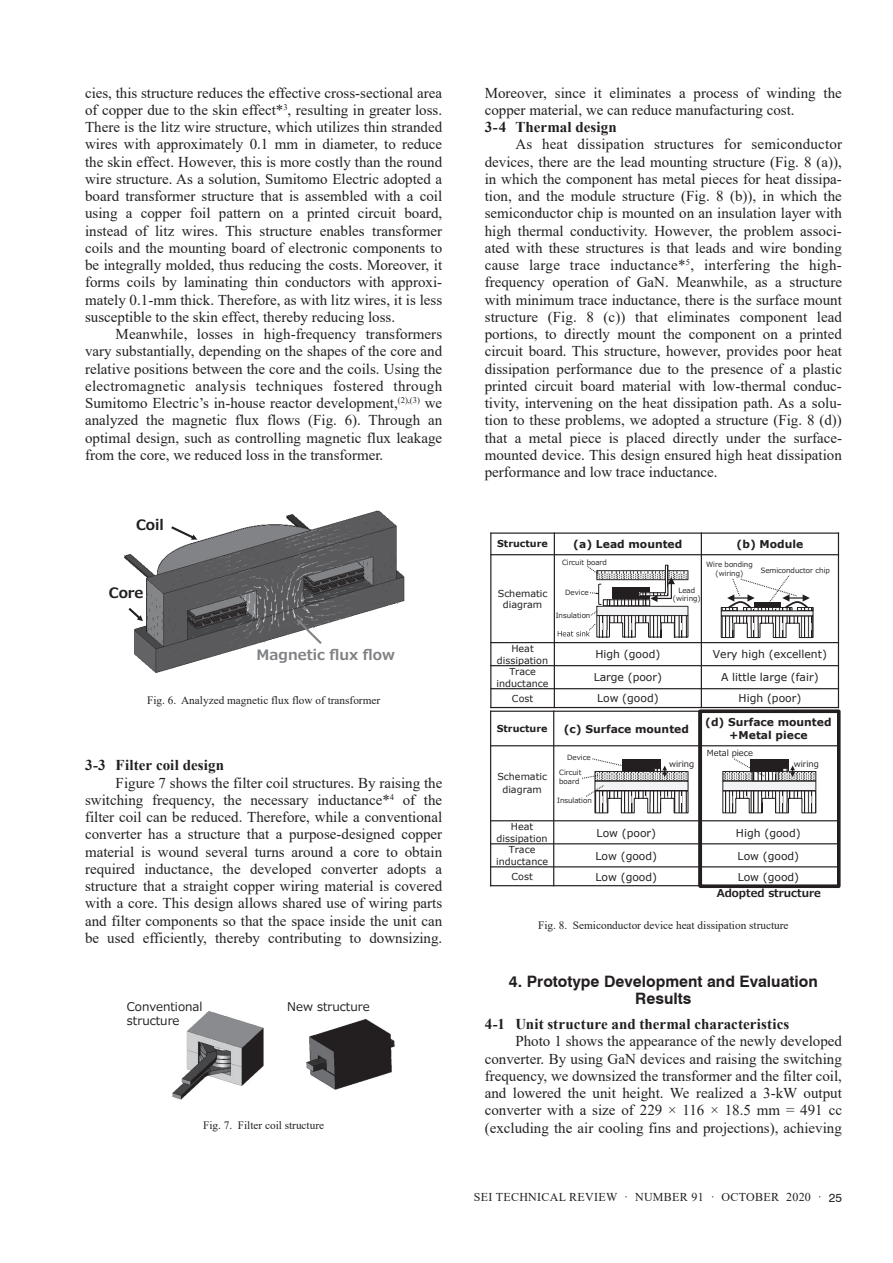
<style>
.page{position:relative;width:893px;height:1263px;background:#fff}
.page>*{position:absolute;margin:0;border:0;box-sizing:border-box;transform-origin:0 0}
.t1{font:700 15.75px/17.2px "Swiss 721 BT";color:#231f20;text-align:center}
.t2{font:15px/17.2px "Times New Roman";color:#231f20;text-align:justify}
.t3{font:700 15px "Times New Roman";letter-spacing:.005em;color:#231f20}
.t4{font:700 14.25px "Meiryo";color:#808285}
.t5{font:700 14.25px "Meiryo";color:#231f20}
.t6{font:12px "Times New Roman";letter-spacing:.025em;color:#231f20}
.t7{font:12px/14.4px "Meiryo";color:#231f20}
.t8{font:11.25px "Times New Roman";color:#231f20}
.t9{font:10.8px "Verdana";color:#231f20}
.t10{font:700 10.8px/12.9px "Verdana";color:#231f20;text-align:center}
.t11{font:700 10.8px "Meiryo";color:#231f20}
.t12{font:9.6px/11.6px "Verdana";color:#231f20;text-align:center}
.t13{font:700 9.6px "Verdana";color:#231f20}
.t14{font:8.4px "Meiryo";color:#231f20}
.t15{font:7.2px/8.7px "Meiryo";color:#231f20;text-align:center}
.s1{font-family:"Swiss 721 BT"}
</style>
<div class="page">
<img style="left:124px;top:510px;width:281px;height:164px">
<svg style="left:297px;top:619px;width:27px;height:27px"></svg>
<svg style="left:169px;top:524px;width:28px;height:17px"></svg>
<svg style="left:126px;top:606px;width:17px;height:15px"></svg>
<img style="left:172px;top:1011px;width:92px;height:89px">
<img style="left:306px;top:1019px;width:89px;height:71px">
<hr style="left:553px;top:711px;width:1px;height:175px;background:#231f20">
<hr style="left:490px;top:745px;width:348px;height:1px;background:#231f20">
<hr style="left:490px;top:820px;width:348px;height:1px;background:#231f20">
<hr style="left:490px;top:843px;width:348px;height:1px;background:#231f20">
<hr style="left:490px;top:866px;width:348px;height:1px;background:#231f20">
<hr style="left:490px;top:711px;width:1px;height:175px;background:#231f20">
<hr style="left:490px;top:711px;width:348px;height:1px;background:#231f20">
<hr style="left:490px;top:885px;width:348px;height:1px;background:#231f20">
<hr style="left:554px;top:532px;width:1px;height:176px;background:#231f20">
<hr style="left:701px;top:532px;width:1px;height:176px;background:#231f20">
<hr style="left:490px;top:554px;width:349px;height:1px;background:#231f20">
<hr style="left:490px;top:642px;width:349px;height:1px;background:#231f20">
<hr style="left:490px;top:665px;width:349px;height:1px;background:#231f20">
<hr style="left:490px;top:688px;width:349px;height:1px;background:#231f20">
<hr style="left:490px;top:532px;width:1px;height:176px;background:#231f20">
<hr style="left:838px;top:532px;width:1px;height:176px;background:#231f20">
<hr style="left:490px;top:532px;width:349px;height:2px;background:#231f20">
<hr style="left:490px;top:707px;width:349px;height:1px;background:#231f20">
<svg style="left:582px;top:758px;width:107px;height:56px"></svg>
<svg style="left:720px;top:575px;width:94px;height:63px"></svg>
<svg style="left:722px;top:758px;width:95px;height:56px"></svg>
<div style="left:721px;top:611px;width:92px;height:5px;background:#f2f3f4"></div>
<div style="left:721px;top:610px;width:92px;height:6px;border:1px solid #231f20"></div>
<svg style="left:558px;top:564px;width:131px;height:74px"></svg>
<div style="left:698px;top:709px;width:143px;height:179px;border:4px solid #231f20"></div>
<p class="t2" style="left:85px;top:83px;width:359px">cies, this structure reduces the effective cross-sectional area of copper due to the skin effect*<sup>3</sup>, resulting in greater loss.<br>There is the litz wire structure, which utilizes thin stranded wires with approximately 0.1 mm in diameter, to reduce the skin effect. However, this is more costly than the round wire structure. As a solution, Sumitomo Electric adopted a board transformer structure that is assembled with a coil using a copper foil pattern on a printed circuit board, instead of litz wires. This structure enables transformer coils and the mounting board of electronic components to be integrally molded, thus reducing the costs. Moreover, it forms coils by laminating thin conductors with approxi&shy;mately 0.1-mm thick. Therefore, as with litz wires, it is less susceptible to the skin effect, thereby reducing loss.</p>
<p class="t2" style="left:85px;top:325px;width:359px;text-indent:31px">Meanwhile, losses in high-frequency transformers vary substantially, depending on the shapes of the core and relative positions between the core and the coils. Using the electromagnetic analysis techniques fostered through Sumitomo Electric’s in-house reactor development,<sup>(2),(3)</sup> we analyzed the magnetic flux flows (Fig. 6). Through an optimal design, such as controlling magnetic flux leakage from the core, we reduced loss in the transformer.</p>
<p class="t5" style="left:136px;top:515px;width:29px">Coil</p>
<p class="t5" style="left:109px;top:583px;width:36px">Core</p>
<p class="t4" style="left:257px;top:645px;width:140px">Magnetic flux flow</p>
<p class="t8" style="left:147px;top:692px;width:235px">Fig. 6. Analyzed magnetic flux flow of transformer</p>
<p class="t3" style="left:85px;top:754px;width:141px">3-3 Filter coil design</p>
<p class="t2" style="left:85px;top:773px;width:359px;text-indent:31px">Figure 7 shows the filter coil structures. By raising the switching frequency, the necessary inductance*<sup>4</sup> of the filter coil can be reduced. Therefore, while a conventional converter has a structure that a purpose-designed copper material is wound several turns around a core to obtain required inductance, the developed converter adopts a structure that a straight copper wiring material is covered with a core. This design allows shared use of wiring parts and filter components so that the space inside the unit can be used efficiently, thereby contributing to downsizing.</p>
<p class="t7" style="left:127px;top:1000px;width:77px">Conventional structure</p>
<p class="t7" style="left:287px;top:1000px;width:84px">New structure</p>
<p class="t8" style="left:203px;top:1117px;width:122px">Fig. 7. Filter coil structure</p>
<p class="t2" style="left:485px;top:83px;width:359px">Moreover, since it eliminates a process of winding the copper material, we can reduce manufacturing cost.</p>
<p class="t3" style="left:485px;top:116px;width:134px">3-4 Thermal design</p>
<p class="t2" style="left:485px;top:135px;width:359px;text-indent:31px">As heat dissipation structures for semiconductor devices, there are the lead mounting structure (Fig. 8 (a)), in which the component has metal pieces for heat dissipa&shy;tion, and the module structure (Fig. 8 (b)), in which the semiconductor chip is mounted on an insulation layer with high thermal conductivity. However, the problem associ&shy;ated with these structures is that leads and wire bonding cause large trace inductance*<sup>5</sup>, interfering the high&shy;frequency operation of GaN. Meanwhile, as a structure with minimum trace inductance, there is the surface mount structure (Fig. 8 (c)) that eliminates component lead portions, to directly mount the component on a printed circuit board. This structure, however, provides poor heat dissipation performance due to the presence of a plastic printed circuit board material with low-thermal conduc&shy;tivity, intervening on the heat dissipation path. As a solu&shy;tion to these problems, we adopted a structure (Fig. 8 (d)) that a metal piece is placed directly under the surface&shy;mounted device. This design ensured high heat dissipation performance and low trace inductance.</p>
<p class="t13" style="left:497px;top:537px;width:52px">Structure</p>
<p class="t10" style="left:573px;top:538px;width:111px">(a) Lead mounted</p>
<p class="t10" style="left:736px;top:538px;width:68px">(b) Module</p>
<p class="t12" style="left:498px;top:587px;width:51px">Schematic diagram</p>
<p class="t12" style="left:497px;top:643px;width:53px">Heat dissipation</p>
<p class="t9" style="left:595px;top:647px;width:66px">High (good)</p>
<p class="t9" style="left:713px;top:647px;width:116px">Very high (excellent)</p>
<p class="t12" style="left:497px;top:666px;width:53px">Trace inductance</p>
<p class="t9" style="left:594px;top:670px;width:70px">Large (poor)</p>
<p class="t9" style="left:721px;top:670px;width:99px">A little large (fair)</p>
<p class="t12" style="left:512px;top:692px;width:23px">Cost</p>
<p class="t9" style="left:597px;top:691px;width:63px">Low (good)</p>
<p class="t9" style="left:739px;top:691px;width:64px">High (poor)</p>
<p class="t15" style="left:562px;top:558px;width:46px">Circuit board</p>
<p class="t15" style="left:706px;top:560px;width:48px">Wire bonding (wiring)</p>
<p class="t15" style="left:761px;top:567px;width:71px">Semiconductor chip</p>
<p class="t15" style="left:673px;top:586px;width:29px">Lead (wiring)</p>
<p class="t15" style="left:565px;top:589px;width:25px">Device</p>
<p class="t15" style="left:556px;top:611px;width:36px">Insulation</p>
<p class="t13" style="left:497px;top:722px;width:52px">Structure</p>
<p class="t10" style="left:564px;top:722px;width:127px">(c) Surface mounted</p>
<p class="t10" style="left:705px;top:716px;width:128px">(d) Surface mounted +Metal piece</p>
<p class="t12" style="left:497px;top:770px;width:51px;line-height:12.6px">Schematic diagram</p>
<p class="t12" style="left:497px;top:821px;width:53px">Heat dissipation</p>
<p class="t9" style="left:597px;top:825px;width:61px">Low (poor)</p>
<p class="t9" style="left:736px;top:825px;width:66px">High (good)</p>
<p class="t12" style="left:496px;top:844px;width:53px">Trace inductance</p>
<p class="t9" style="left:596px;top:848px;width:63px">Low (good)</p>
<p class="t9" style="left:738px;top:848px;width:63px">Low (good)</p>
<p class="t12" style="left:512px;top:871px;width:23px">Cost</p>
<p class="t9" style="left:596px;top:869px;width:63px">Low (good)</p>
<p class="t9" style="left:738px;top:869px;width:63px">Low (good)</p>
<p class="t14" style="left:707px;top:747px;width:47px">Metal piece</p>
<p class="t15" style="left:567px;top:753px;width:25px">Device</p>
<p class="t14" style="left:794px;top:758px;width:27px">wiring</p>
<p class="t14" style="left:669px;top:758px;width:27px">wiring</p>
<p class="t15" style="left:559px;top:769px;width:24px;text-align:left">Circuit board</p>
<p class="t15" style="left:557px;top:796px;width:36px">Insulation</p>
<p class="t11" style="left:717px;top:885px;width:106px">Adopted structure</p>
<p class="t8" style="left:538px;top:917px;width:252px">Fig. 8. Semiconductor device heat dissipation structure</p>
<p class="t1" style="left:509px;top:972px;width:310px">4. Prototype Development and Evaluation<br>Results</p>
<p class="t3" style="left:485px;top:1013px;width:306px">4-1 Unit structure and thermal characteristics</p>
<p class="t2" style="left:485px;top:1032px;width:359px;text-indent:31px">Photo 1 shows the appearance of the newly developed converter. By using GaN devices and raising the switching frequency, we downsized the transformer and the filter coil, and lowered the unit height. We realized a 3-kW output converter with a size of 229 × 116 × 18.5 mm = 491 cc (excluding the air cooling fins and projections), achieving</p>
<p class="t6" style="left:474px;top:1189px;width:370px">SEI TECHNICAL REVIEW · NUMBER 91 · OCTOBER 2020 · <span class="s1">25</span></p>
</div>
